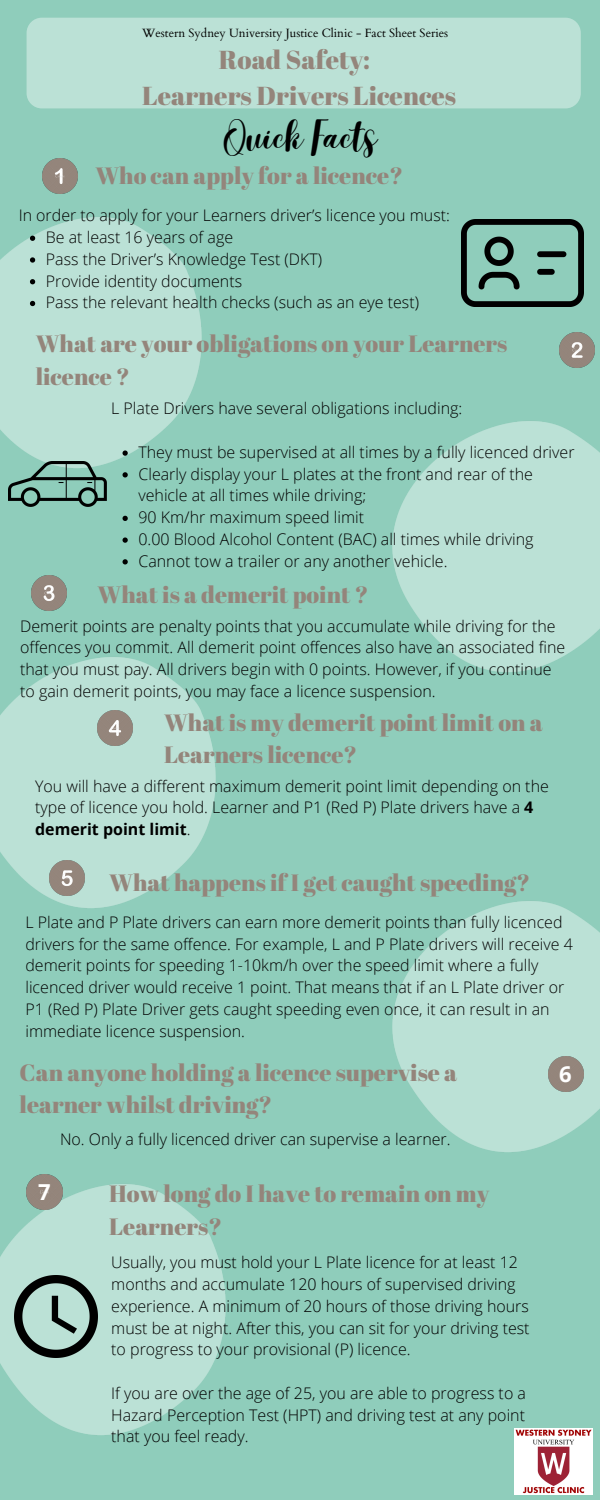
<style>
.page{position:relative;width:600px;height:1500px;background:#8fcdbb}
.page>*{position:absolute;margin:0;border:0;box-sizing:border-box;transform-origin:0 0}
.t1{font:300 32px "Best";color:#000}
.t2{font:26px/36px "Abril Fatface";color:#94857b;text-align:center}
.t3{font:23.5px/32.2px "Abril Fatface";color:#94857b}
.t4{font:700 22px "Open Sans";color:#fff}
.t5{font:300 16px/21.8px "Open Sans";color:#000}
.t6{font:12px "Cardo";color:#000}
.s1{font-weight:700}
</style>
<div class="page">
<div style="left:27px;top:18px;width:554px;height:90px;background:#bbe1d6;border-radius:15px"></div>
<img style="left:0;top:217px;width:202px;height:299px">
<img style="left:392px;top:421px;width:208px;height:251px">
<img style="left:0;top:657px;width:216px;height:251px">
<img style="left:392px;top:901px;width:208px;height:251px">
<img style="left:0;top:1174px;width:226px;height:261px">
<img style="left:42px;top:159px;width:36px;height:35px">
<img style="left:559px;top:332px;width:36px;height:35px">
<img style="left:31px;top:576px;width:36px;height:35px">
<img style="left:98px;top:711px;width:35px;height:35px">
<img style="left:49px;top:860px;width:35px;height:36px">
<img style="left:548px;top:1056px;width:35px;height:36px">
<img style="left:27px;top:1175px;width:35px;height:35px">
<img style="left:515px;top:1428px;width:77px;height:66px">
<img style="left:9px;top:461px;width:97px;height:45px">
<svg style="left:30px;top:236px;width:5px;height:5px"></svg>
<svg style="left:30px;top:257px;width:5px;height:6px"></svg>
<svg style="left:30px;top:279px;width:5px;height:5px"></svg>
<svg style="left:30px;top:301px;width:5px;height:5px"></svg>
<img style="left:461px;top:219px;width:123px;height:87px">
<img style="left:15px;top:1275px;width:82px;height:83px">
<svg style="left:123px;top:450px;width:5px;height:6px"></svg>
<svg style="left:123px;top:472px;width:5px;height:5px"></svg>
<svg style="left:123px;top:516px;width:5px;height:5px"></svg>
<svg style="left:123px;top:537px;width:5px;height:6px"></svg>
<svg style="left:123px;top:559px;width:5px;height:5px"></svg>
<p class="t6" style="left:142px;top:25px;width:308px">Western Sydney University Justice Clinic - Fact Sheet Series</p>
<h2 class="t2" style="left:142px;top:41px;width:316px">Road Safety:<br>Learners Drivers Licences</h2>
<h1 class="t1" style="left:223px;top:118px;width:156px">Quick Facts</h1>
<h3 class="t3" style="left:95px;top:159px;width:309px">Who can apply for a licence?</h3>
<p class="t5" style="left:19px;top:204px;width:433px">In order to apply for your Learners driver’s licence you must:</p>
<p class="t5" style="left:46px;top:226px;width:375px">Be at least 16 years of age<br>Pass the Driver’s Knowledge Test (DKT)<br>Provide identity documents<br>Pass the relevant health checks (such as an eye test)</p>
<h3 class="t3" style="left:36px;top:327px;width:473px">What are your obligations on your Learners licence ?</h3>
<p class="t5" style="left:111px;top:397px;width:352px">L Plate Drivers have several obligations including:</p>
<p class="t5" style="left:138px;top:441px;width:438px">They must be supervised at all times by a fully licenced driver Clearly display your L plates at the front and rear of the vehicle at all times while driving;<br>90 Km/hr maximum speed limit<br>0.00 Blood Alcohol Content (BAC) all times while driving Cannot tow a trailer or any another vehicle.</p>
<h3 class="t3" style="left:98px;top:577px;width:272px">What is a demerit point ?</h3>
<p class="t5" style="left:20px;top:615px;width:547px">Demerit points are penalty points that you accumulate while driving for the offences you commit. All demerit point offences also have an associated fine that you must pay. All drivers begin with 0 points. However, if you continue to gain demerit points, you may face a licence suspension.</p>
<h3 class="t3" style="left:164px;top:705px;width:380px">What is my demerit point limit on a<br>Learners licence?</h3>
<p class="t5" style="left:35px;top:774px;width:515px">You will have a different maximum demerit point limit depending on the type of licence you hold. Learner and P1 (Red P) Plate drivers have a <span class="s1">4 demerit point limit</span>.</p>
<h3 class="t3" style="left:109px;top:866px;width:422px">What happens if I get caught speeding?</h3>
<p class="t5" style="left:25px;top:911px;width:549px">L Plate and P Plate drivers can earn more demerit points than fully licenced drivers for the same offence. For example, L and P Plate drivers will receive 4 demerit points for speeding 1-10km/h over the speed limit where a fully licenced driver would receive 1 point. That means that if an L Plate driver or P1 (Red P) Plate Driver gets caught speeding even once, it can result in an immediate licence suspension.</p>
<h3 class="t3" style="left:20px;top:1055px;width:439px">Can anyone holding a licence supervise a learner whilst driving?</h3>
<p class="t5" style="left:60px;top:1128px;width:392px">No. Only a fully licenced driver can supervise a learner.</p>
<h3 class="t4" style="left:38px;top:1177px;width:14px">7</h3>
<h3 class="t3" style="left:109px;top:1177px;width:382px">How long do I have to remain on my<br>Learners?</h3>
<p class="t5" style="left:111px;top:1251px;width:420px">Usually, you must hold your L Plate licence for at least 12 months and accumulate 120 hours of supervised driving experience. A minimum of 20 hours of those driving hours must be at night. After this, you can sit for your driving test to progress to your provisional (P) licence.</p>
<p class="t5" style="left:111px;top:1382px;width:416px;text-align:justify">If you are over the age of 25, you are able to progress to a Hazard Perception Test (HPT) and driving test at any point that you feel ready.</p>
<h3 class="t4" style="left:559px;top:1058px;width:14px">6</h3>
</div>
